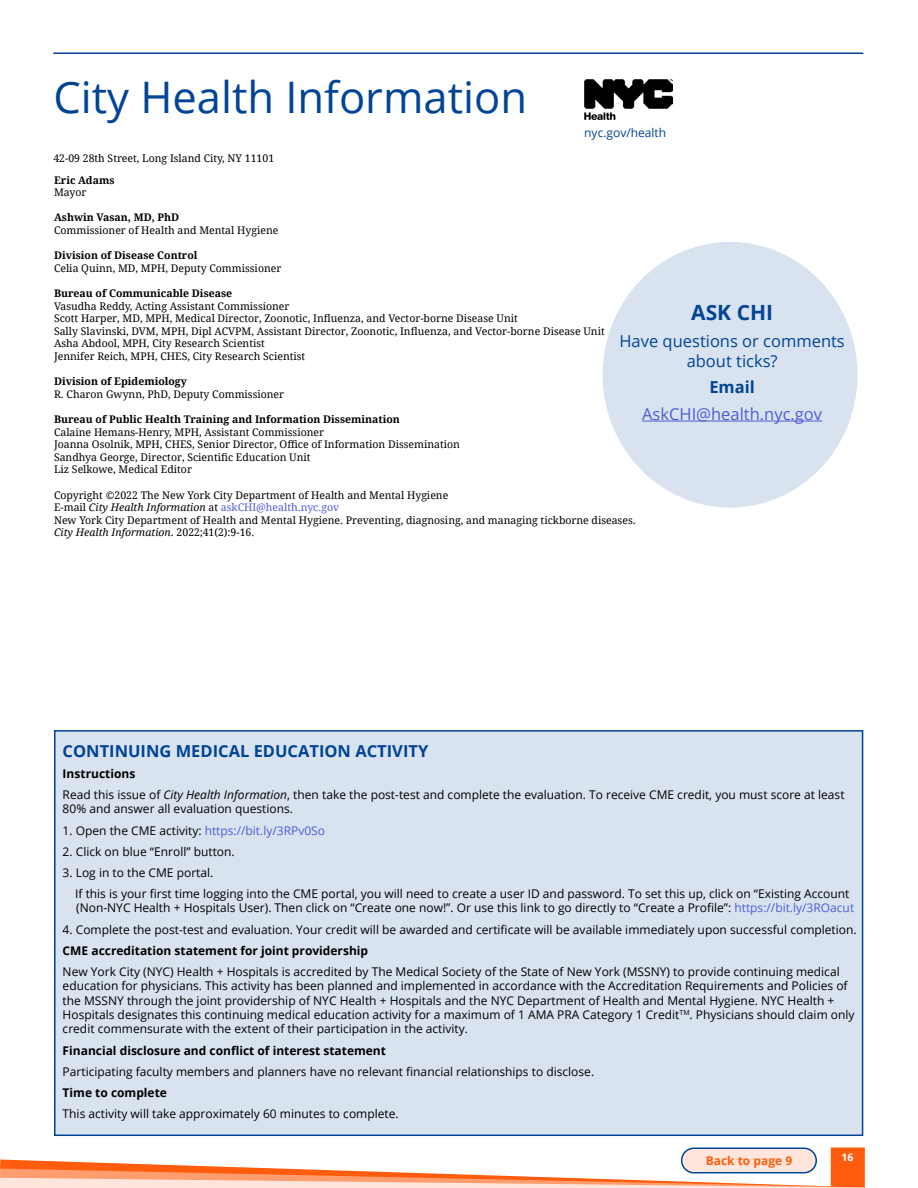
<style>
.page{position:relative;width:918px;height:1188px;background:#fff}
.page>*{position:absolute;margin:0;border:0;box-sizing:border-box;transform-origin:0 0}
.t1{font:43.5px "Open Sans";color:#004496}
.t2{font:700 21px "Open Sans";color:#004496}
.t3{font:700 16.5px "Open Sans";color:#004496}
.t4{font:16.5px/19.8px "Open Sans";color:#004496;text-align:center}
.t5{font:16.5px "Open Sans";color:#4f5cd6}
.t6{font:12px/14.4px "Open Sans";color:#000}
.t7{font:700 12px "Open Sans";color:#000}
.t8{font:12px "Open Sans";color:#4f5cd6}
.t9{font:12px "Open Sans";color:#004496}
.t10{font:700 12px "Open Sans";color:#ff5c0d}
.t11{font:10.5px/12.6px "Droid Serif";color:#000}
.t12{font:700 10.5px "Droid Serif";color:#000}
.t13{font:700 10.5px "Open Sans";color:#fff}
.s1{font-style:italic}
.s2{color:#4f5cd6}
.s3{font-weight:700}
.s4{color:#000}
</style>
<div class="page">
<hr style="left:53px;top:52px;width:810px;height:2px;background:#004496">
<div style="left:831px;top:1148px;width:34px;height:40px;background:#ff5c0d"></div>
<svg style="left:0;top:1159px;width:865px;height:29px"></svg>
<img style="left:584px;top:80px;width:89px;height:39px">
<div style="left:682px;top:1148px;width:134px;height:25px;background:#ffe5db;border-radius:12px"></div>
<div style="left:681px;top:1148px;width:136px;height:25px;border:2px solid #004496;border-radius:12px"></div>
<div style="left:54px;top:730px;width:809px;height:406px;background:#d9e3ef;border:2px solid #004496"></div>
<div style="left:603px;top:243px;width:254px;height:264px;background:#d9e3ef;border-radius:50%"></div>
<hr style="left:642px;top:421px;width:180px;height:1px;background:#4f5cd6">
<h1 class="t1" style="left:53px;top:68px;width:475px">City Health Information</h1>
<p class="t11" style="left:53px;top:151px;width:222px">42-09 28th Street, Long Island City, NY 11101</p>
<p class="t9" style="left:584px;top:124px;width:83px">nyc.gov/health</p>
<p class="t12" style="left:54px;top:172px;width:62px">Eric Adams</p>
<p class="t11" style="left:54px;top:186px;width:34px">Mayor</p>
<p class="t12" style="left:54px;top:210px;width:127px">Ashwin Vasan, MD, PhD</p>
<p class="t11" style="left:54px;top:224px;width:226px">Commissioner of Health and Mental Hygiene</p>
<p class="t12" style="left:54px;top:248px;width:145px">Division of Disease Control</p>
<p class="t11" style="left:54px;top:261px;width:229px">Celia Quinn, MD, MPH, Deputy Commissioner</p>
<p class="t12" style="left:54px;top:286px;width:180px">Bureau of Communicable Disease</p>
<p class="t11" style="left:54px;top:299px;width:552px">Vasudha Reddy, Acting Assistant Commissioner<br>Scott Harper, MD, MPH, Medical Director, Zoonotic, Influenza, and Vector-borne Disease Unit<br>Sally Slavinski, DVM, MPH, Dipl ACVPM, Assistant Director, Zoonotic, Influenza, and Vector-borne Disease Unit Asha Abdool, MPH, City Research Scientist<br>Jennifer Reich, MPH, CHES, City Research Scientist</p>
<p class="t12" style="left:54px;top:374px;width:134px">Division of Epidemiology</p>
<p class="t11" style="left:54px;top:387px;width:232px">R. Charon Gwynn, PhD, Deputy Commissioner</p>
<p class="t12" style="left:54px;top:412px;width:347px">Bureau of Public Health Training and Information Dissemination</p>
<p class="t11" style="left:54px;top:425px;width:407px">Calaine Hemans-Henry, MPH, Assistant Commissioner<br>Joanna Osolnik, MPH, CHES, Senior Director, Office of Information Dissemination Sandhya George, Director, Scientific Education Unit<br>Liz Selkowe, Medical Editor</p>
<p class="t11" style="left:54px;top:488px;width:583px">Copyright ©2022 The New York City Department of Health and Mental Hygiene<br>E-mail <span class="s1">City Health Information</span> at <span class="s2">askCHI@health.nyc.gov<br></span>New York City Department of Health and Mental Hygiene. Preventing, diagnosing, and managing tickborne diseases.<br><span class="s1">City Health Information</span>. 2022;41(2):9-16.</p>
<h2 class="t2" style="left:691px;top:298px;width:83px">ASK CHI</h2>
<h3 class="t4" style="left:619px;top:331px;width:227px">Have questions or comments about ticks?</h3>
<h3 class="t3" style="left:709px;top:376px;width:47px">Email</h3>
<h3 class="t5" style="left:642px;top:403px;width:182px">AskCHI@health.nyc.gov</h3>
<h3 class="t3" style="left:63px;top:739px;width:367px">CONTINUING MEDICAL EDUCATION ACTIVITY</h3>
<p class="t6" style="left:63px;top:763px;width:783px;line-height:21.1px"><span class="s3">Instructions<br></span>Read this issue of <span class="s1">City Health Information</span>, then take the post-test and complete the evaluation. To receive CME credit, you must score at least</p>
<p class="t6" style="left:63px;top:802px;width:232px">80% and answer all evaluation questions.</p>
<p class="t8" style="left:63px;top:822px;width:264px"><span class="s4">1. Open the CME activity:</span> https://bit.ly/3RPv0So</p>
<p class="t6" style="left:63px;top:844px;width:174px">2. Click on blue “Enroll” button.</p>
<p class="t6" style="left:75px;top:862px;width:776px;line-height:21.1px;text-indent:-12px">3. Log in to the CME portal.<br>If this is your first time logging into the CME portal, you will need to create a user ID and password. To set this up, click on “Existing Account</p>
<p class="t6" style="left:76px;top:901px;width:780px">(Non-NYC Health + Hospitals User). Then click on “Create one now!”. Or use this link to go directly to “Create a Profile”: <span class="s2">https://bit.ly/3ROacut</span></p>
<p class="t6" style="left:63px;top:922px;width:796px">4. Complete the post-test and evaluation. Your credit will be awarded and certificate will be available immediately upon successful completion.</p>
<p class="t7" style="left:63px;top:942px;width:307px">CME accreditation statement for joint providership</p>
<p class="t6" style="left:63px;top:964px;width:794px">New York City (NYC) Health + Hospitals is accredited by The Medical Society of the State of New York (MSSNY) to provide continuing medical education for physicians. This activity has been planned and implemented in accordance with the Accreditation Requirements and Policies of the MSSNY through the joint providership of NYC Health + Hospitals and the NYC Department of Health and Mental Hygiene. NYC Health + Hospitals designates this continuing medical education activity for a maximum of 1 AMA PRA Category 1 Credit<sup>TM</sup>. Physicians should claim only credit commensurate with the extent of their participation in the activity.</p>
<p class="t7" style="left:63px;top:1042px;width:325px">Financial disclosure and conflict of interest statement</p>
<p class="t6" style="left:63px;top:1064px;width:533px">Participating faculty members and planners have no relevant financial relationships to disclose.</p>
<p class="t7" style="left:63px;top:1084px;width:106px">Time to complete</p>
<p class="t6" style="left:63px;top:1106px;width:338px">This activity will take approximately 60 minutes to complete.</p>
<p class="t10" style="left:706px;top:1152px;width:88px">Back to page 9</p>
<p class="t13" style="left:842px;top:1150px;width:13px">16</p>
</div>
